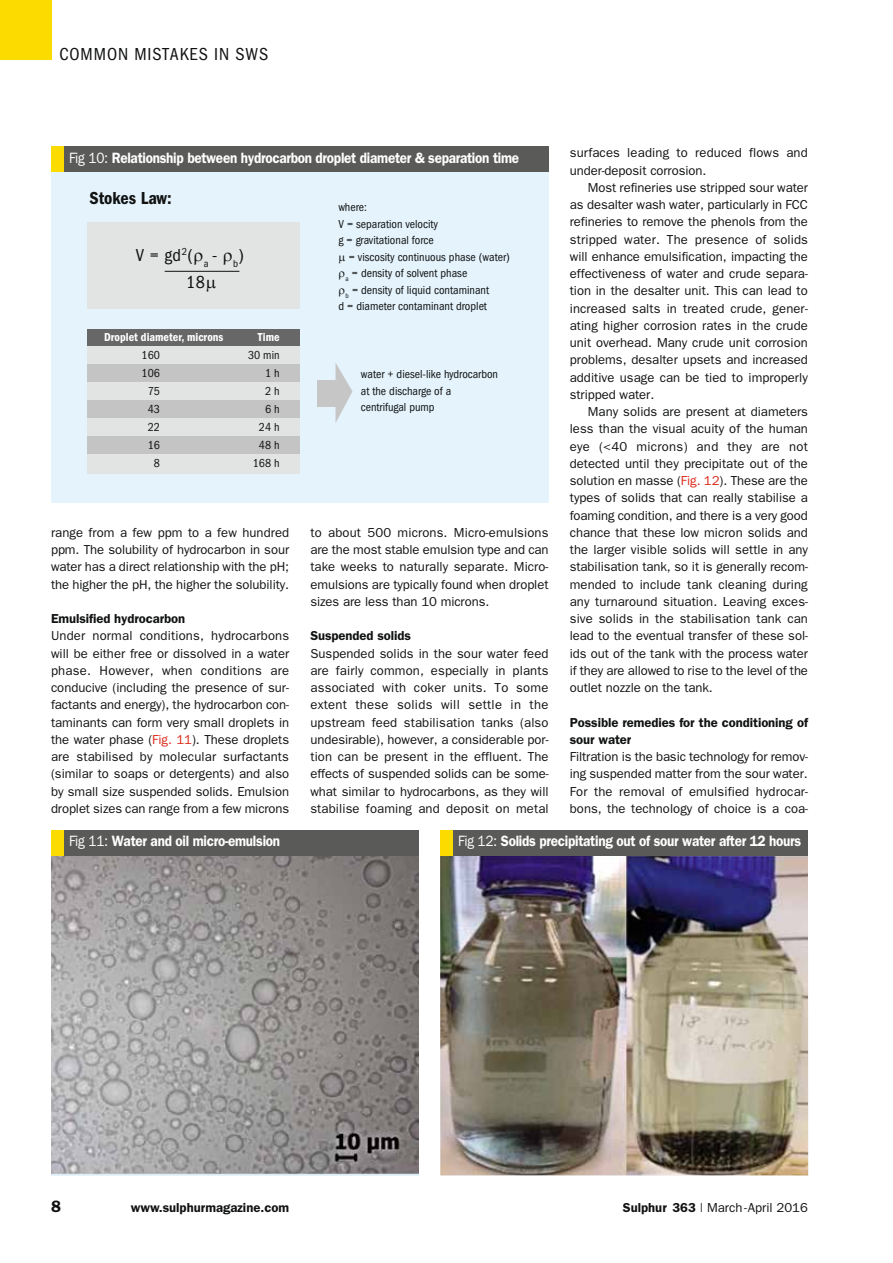
<style>
.page{position:relative;width:893px;height:1263px;background:#fff}
.page>*{position:absolute;margin:0;border:0;box-sizing:border-box;transform-origin:0 0}
.t1{font:condensed 18px/27px "Franklin Gothic";letter-spacing:.05em;color:#111212}
.t2{font:600 condensed 18px "Franklin Gothic";color:#111212}
.t3{font:600 16.5px "Franklin Gothic";color:#111212}
.t4{font:600 15px "Franklin Gothic";letter-spacing:-.02em;color:#fff;scale:.9 1}
.t5{font:13.05px/17.2px "Franklin Gothic";letter-spacing:-.005em;color:#111212;text-align:justify}
.t6{font:600 13.05px/17.2px "Franklin Gothic";letter-spacing:-.005em;color:#111212}
.t7{font:13.05px/17.2px "Franklin Gothic";letter-spacing:.015em;color:#111212}
.t8{font:condensed 12px/16.5px "Franklin Gothic";color:#111212}
.t9{font:600 condensed 12px "Franklin Gothic";color:#fff}
.s1{font-weight:400}
.s2{color:#dc291a}
.s3{font-weight:600}
</style>
<div class="page">
<div style="left:0;top:0;width:51px;height:60px;background:#fcdc00"></div>
<div style="left:51px;top:146px;width:498px;height:356px;background:#e4f3fc"></div>
<div style="left:87px;top:329px;width:213px;height:144px;background:#e2e3e3"></div>
<div style="left:87px;top:222px;width:213px;height:86px;background:#e2e3e3"></div>
<div style="left:87px;top:364px;width:213px;height:18px;background:#c4c4c5"></div>
<div style="left:87px;top:400px;width:213px;height:18px;background:#c4c4c5"></div>
<div style="left:87px;top:436px;width:213px;height:18px;background:#c4c4c5"></div>
<div style="left:87px;top:330px;width:213px;height:16px;background:#676767"></div>
<hr style="left:165px;top:271px;width:74px;height:1px;background:#111212">
<div style="left:317px;top:380px;width:26px;height:26px;background:#c6c6c7"></div>
<svg style="left:336px;top:364px;width:16px;height:58px"></svg>
<div style="left:51px;top:146px;width:498px;height:26px;background:#5a5a59"></div>
<div style="left:51px;top:146px;width:13px;height:26px;background:#fcdc00"></div>
<img style="left:440px;top:856px;width:368px;height:319px">
<div style="left:440px;top:830px;width:368px;height:26px;background:#5a5a59"></div>
<div style="left:440px;top:830px;width:13px;height:26px;background:#fcdc00"></div>
<img style="left:51px;top:856px;width:368px;height:319px">
<div style="left:51px;top:830px;width:368px;height:26px;background:#5a5a59"></div>
<div style="left:51px;top:830px;width:13px;height:26px;background:#fcdc00"></div>
<h1 class="t1" style="left:60px;top:40px;width:210px">COMMON MISTAKES IN SWS</h1>
<p class="t4" style="left:69px;top:149px;width:502px"><span class="s1">Fig 10:</span> Relationship between hydrocarbon droplet diameter &amp; separation time</p>
<h1 class="t2" style="left:90px;top:187px;width:84px">Stokes Law:</h1>
<h1 class="t1" style="left:186px;top:242px;width:59px;text-indent:-50px">V = gd<sup>2</sup>( <sub>a</sub> - <sub>b</sub>)<br>18</h1>
<p class="t9" style="left:104px;top:330px;width:121px">Droplet diameter, microns</p>
<p class="t9" style="left:258px;top:330px;width:23px">Time</p>
<p class="t8" style="left:142px;top:347px;width:20px">160</p>
<p class="t8" style="left:248px;top:347px;width:33px">30 min</p>
<p class="t8" style="left:142px;top:365px;width:20px">106</p>
<p class="t8" style="left:265px;top:365px;width:16px">1 h</p>
<p class="t8" style="left:148px;top:383px;width:14px">75</p>
<p class="t8" style="left:265px;top:383px;width:16px">2 h</p>
<p class="t8" style="left:148px;top:401px;width:14px">43</p>
<p class="t8" style="left:265px;top:401px;width:16px">6 h</p>
<p class="t8" style="left:148px;top:419px;width:14px">22</p>
<p class="t8" style="left:259px;top:419px;width:22px">24 h</p>
<p class="t8" style="left:148px;top:437px;width:14px">16</p>
<p class="t8" style="left:259px;top:437px;width:22px">48 h</p>
<p class="t8" style="left:154px;top:455px;width:8px">8</p>
<p class="t8" style="left:253px;top:455px;width:28px">168 h</p>
<p class="t8" style="left:339px;top:199px;width:30px">where:</p>
<p class="t8" style="left:339px;top:215px;width:101px">V = separation velocity</p>
<p class="t8" style="left:339px;top:232px;width:97px">g = gravitational force</p>
<p class="t8" style="left:349px;top:248px;width:163px">= viscosity continuous phase (water)</p>
<p class="t8" style="left:345px;top:265px;width:123px"><sub>a</sub> = density of solvent phase</p>
<p class="t8" style="left:345px;top:281px;width:145px"><sub>b</sub> = density of liquid contaminant</p>
<p class="t8" style="left:339px;top:298px;width:150px">d = diameter contaminant droplet</p>
<p class="t8" style="left:361px;top:366px;width:139px">water + diesel-like hydrocarbon at the discharge of a centrifugal pump</p>
<p class="t5" style="left:51px;top:523px;width:240px">range from a few ppm to a few hundred ppm. The solubility of hydrocarbon in sour water has a direct relationship with the pH; the higher the pH, the higher the solubility.</p>
<p class="t6" style="left:51px;top:610px;width:136px">Emulsified hydrocarbon</p>
<p class="t5" style="left:51px;top:627px;width:240px">Under normal conditions, hydrocarbons will be either free or dissolved in a water phase. However, when conditions are conducive (including the presence of sur&shy;factants and energy), the hydrocarbon con&shy;taminants can form very small droplets in the water phase (<span class="s2">Fig. 11</span>). These droplets are stabilised by molecular surfactants (similar to soaps or detergents) and also by small size suspended solids. Emulsion droplet sizes can range from a few microns</p>
<p class="t5" style="left:310px;top:524px;width:240px">to about 500 microns. Micro-emulsions are the most stable emulsion type and can take weeks to naturally separate. Micro&shy;emulsions are typically found when droplet sizes are less than 10 microns.</p>
<p class="t6" style="left:310px;top:627px;width:102px">Suspended solids</p>
<p class="t5" style="left:310px;top:644px;width:240px">Suspended solids in the sour water feed are fairly common, especially in plants associated with coker units. To some extent these solids will settle in the upstream feed stabilisation tanks (also undesirable), however, a considerable por&shy;tion can be present in the effluent. The effects of suspended solids can be some&shy;what similar to hydrocarbons, as they will stabilise foaming and deposit on metal</p>
<p class="t7" style="left:570px;top:144px;width:240px">surfaces leading to reduced flows and under-deposit corrosion.</p>
<p class="t5" style="left:570px;top:178px;width:240px;text-indent:18px">Most refineries use stripped sour water as desalter wash water, particularly in FCC refineries to remove the phenols from the stripped water. The presence of solids will enhance emulsification, impacting the effectiveness of water and crude separa&shy;tion in the desalter unit. This can lead to increased salts in treated crude, gener&shy;ating higher corrosion rates in the crude unit overhead. Many crude unit corrosion problems, desalter upsets and increased additive usage can be tied to improperly stripped water.</p>
<p class="t5" style="left:570px;top:403px;width:240px;text-indent:18px">Many solids are present at diameters less than the visual acuity of the human eye (&lt;40 microns) and they are not detected until they precipitate out of the solution en masse (<span class="s2">Fig. 12</span>). These are the types of solids that can really stabilise a foaming condition, and there is a very good chance that these low micron solids and the larger visible solids will settle in any stabilisation tank, so it is generally recom&shy;mended to include tank cleaning during any turnaround situation. Leaving exces&shy;sive solids in the stabilisation tank can lead to the eventual transfer of these sol&shy;ids out of the tank with the process water if they are allowed to rise to the level of the outlet nozzle on the tank.</p>
<p class="t6" style="left:570px;top:713px;width:240px">Possible remedies for the conditioning of sour water</p>
<p class="t5" style="left:570px;top:748px;width:240px">Filtration is the basic technology for remov&shy;ing suspended matter from the sour water.<br>For the removal of emulsified hydrocar&shy;bons, the technology of choice is a coa-</p>
<p class="t4" style="left:69px;top:832px;width:236px"><span class="s1">Fig 11:</span> Water and oil micro-emulsion</p>
<p class="t4" style="left:458px;top:832px;width:383px"><span class="s1">Fig 12:</span> Solids precipitating out of sour water after 12 hours</p>
<p class="t3" style="left:51px;top:1196px;width:11px">8</p>
<p class="t6" style="left:131px;top:1198px;width:160px">www.sulphurmagazine.com</p>
<p class="t5" style="left:623px;top:1198px;width:186px"><span class="s3">Sulphur 363</span> | March-April 2016</p>
</div>
